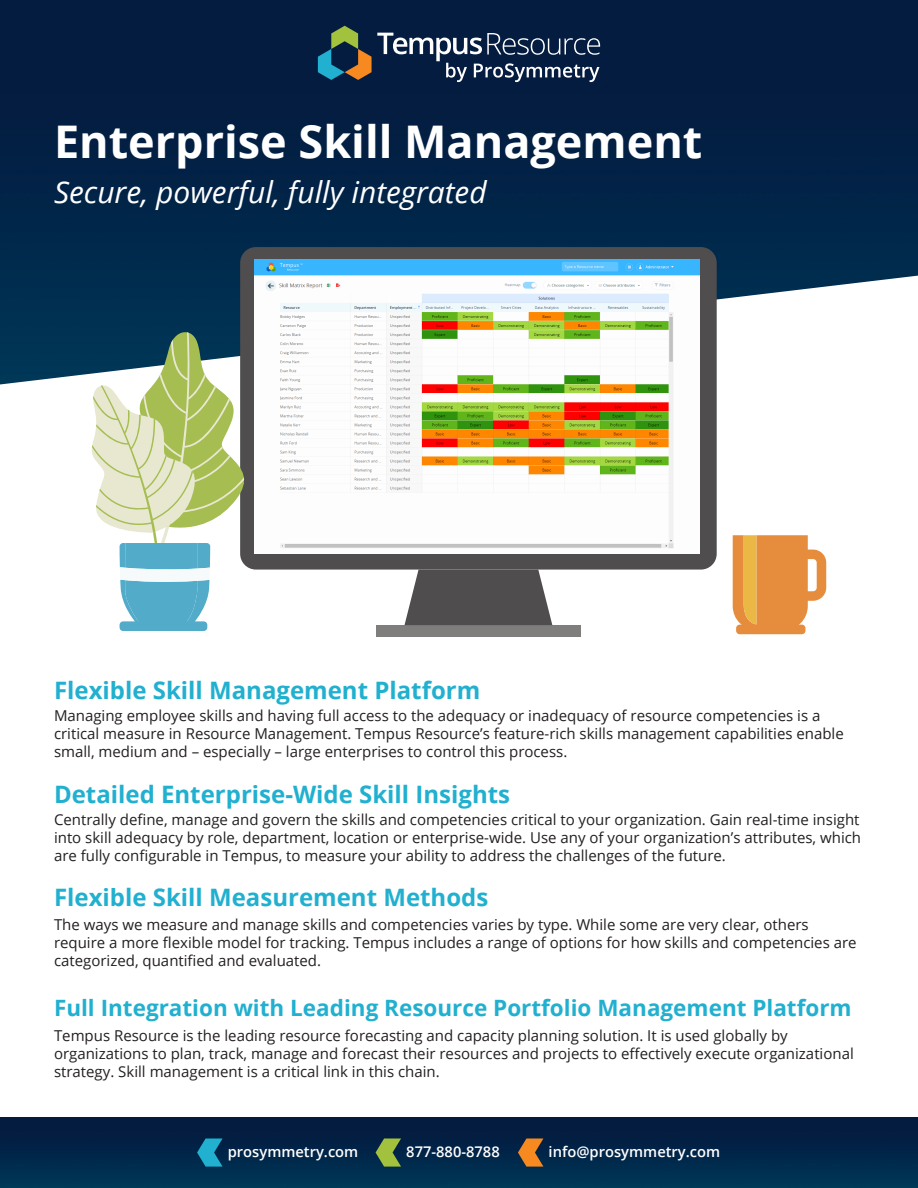
<style>
.page{position:relative;width:918px;height:1188px;background:#fff}
.page>*{position:absolute;margin:0;border:0;box-sizing:border-box;transform-origin:0 0}
.t1{font:700 45px "Open Sans";color:#fff}
.t2{font:italic 30px "Open Sans";color:#fff}
.t3{font:700 24px "Open Sans";color:#21b0cf}
.t4{font:700 22.5px "Open Sans";color:#21b0cf}
.t5{font:15px/18px "Open Sans";color:#231f20}
.t6{font:600 14.7px "Open Sans";color:#fff}
</style>
<div class="page">
<img style="left:0;top:0;width:918px;height:384px">
<svg style="left:318px;top:26px;width:282px;height:56px"></svg>
<div style="left:240px;top:247px;width:477px;height:323px;background:#4f4d4d;border-radius:16px"></div>
<div style="left:376px;top:625px;width:205px;height:11px;background:#807d7d"></div>
<svg style="left:404px;top:570px;width:148px;height:55px"></svg>
<div style="left:736px;top:625px;width:69px;height:9px;background:#e68c3d;border-radius:4px"></div>
<svg style="left:733px;top:535px;width:93px;height:95px"></svg>
<div style="left:120px;top:621px;width:87px;height:10px;background:#52abc9;border-radius:4px"></div>
<svg style="left:89px;top:327px;width:162px;height:297px"></svg>
<img style="left:0;top:1118px;width:918px;height:70px">
<svg style="left:197px;top:1139px;width:26px;height:28px"></svg>
<svg style="left:376px;top:1139px;width:25px;height:28px"></svg>
<svg style="left:518px;top:1139px;width:25px;height:28px"></svg>
<img style="left:255px;top:259px;width:445px;height:294px">
<p class="t1" style="left:54px;top:116px;width:650px">Enterprise Skill Management</p>
<p class="t2" style="left:54px;top:171px;width:434px">Secure, powerful, fully integrated</p>
<p class="t3" style="left:54px;top:677px;width:428px">Flexible Skill Management Platform</p>
<p class="t5" style="left:54px;top:706px;width:791px">Managing employee skills and having full access to the adequacy or inadequacy of resource competencies is a critical measure in Resource Management. Tempus Resource’s feature-rich skills management capabilities enable small, medium and – especially – large enterprises to control this process.</p>
<p class="t3" style="left:54px;top:781px;width:458px">Detailed Enterprise-Wide Skill Insights</p>
<p class="t5" style="left:54px;top:810px;width:809px;text-align:justify">Centrally define, manage and govern the skills and competencies critical to your organization. Gain real-time insight into skill adequacy by role, department, location or enterprise-wide. Use any of your organization’s attributes, which are fully configurable in Tempus, to measure your ability to address the challenges of the future.</p>
<p class="t3" style="left:54px;top:884px;width:436px">Flexible Skill Measurement Methods</p>
<p class="t5" style="left:54px;top:915px;width:804px">The ways we measure and manage skills and competencies varies by type. While some are very clear, others require a more flexible model for tracking. Tempus includes a range of options for how skills and competencies are categorized, quantified and evaluated.</p>
<p class="t4" style="left:54px;top:995px;width:799px">Full Integration with Leading Resource Portfolio Management Platform</p>
<p class="t5" style="left:54px;top:1026px;width:801px">Tempus Resource is the leading resource forecasting and capacity planning solution. It is used globally by organizations to plan, track, manage and forecast their resources and projects to effectively execute organizational strategy. Skill management is a critical link in this chain.</p>
<p class="t6" style="left:228px;top:1142px;width:132px">prosymmetry.com</p>
<p class="t6" style="left:406px;top:1142px;width:95px">877-880-8788</p>
<p class="t6" style="left:549px;top:1142px;width:173px">info@prosymmetry.com</p>
</div>
